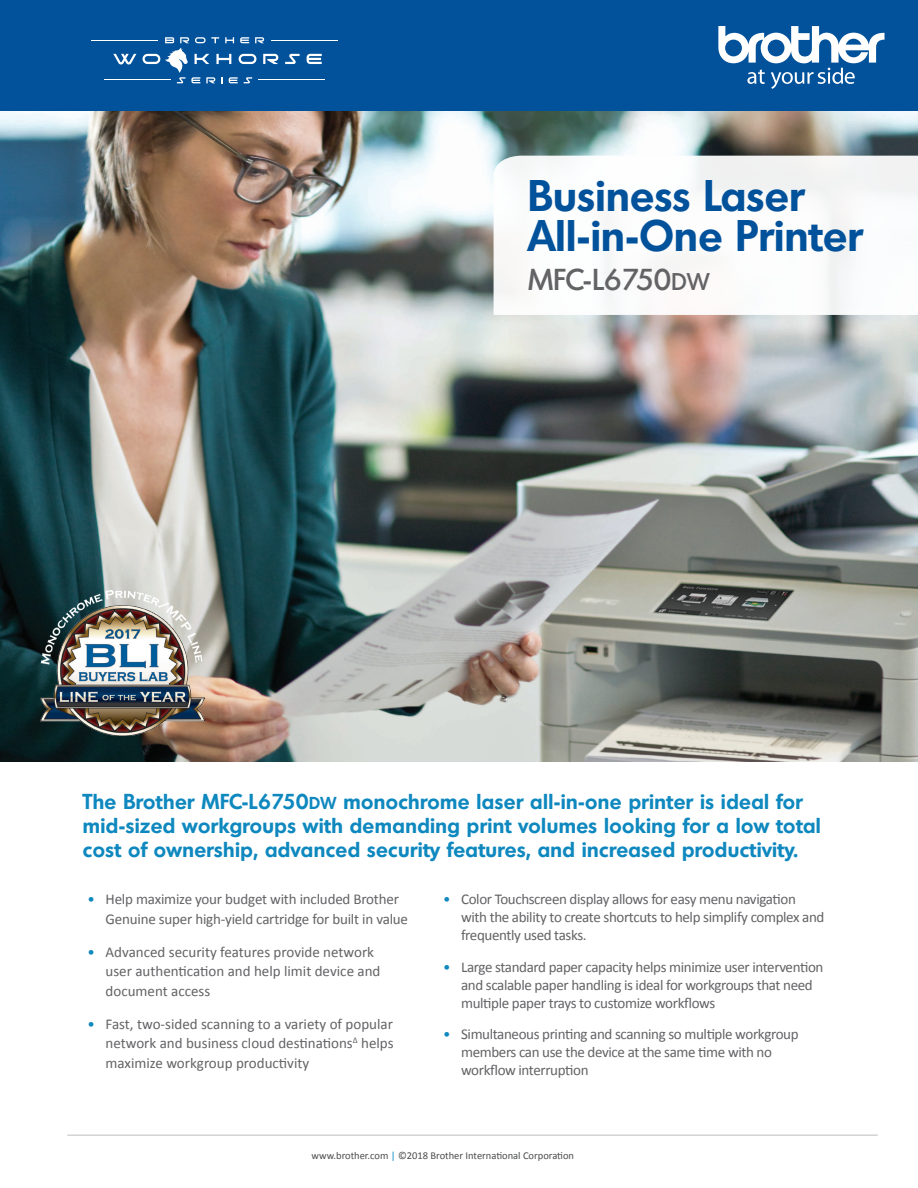
<style>
.page{position:relative;width:918px;height:1188px;background:#fff}
.page>*{position:absolute;margin:0;border:0;box-sizing:border-box;transform-origin:0 0}
.t1{font:600 43.05px/39.6px "Montreal TS";letter-spacing:.01em;color:#01519b}
.t2{font:29.4px "Montreal TS Medium SC800";letter-spacing:.01em;color:#636366}
.t3{font:600 21px/24px "Montreal TS";letter-spacing:.02em;color:#0e88be}
.t4{font:15px/18px "Calibri";letter-spacing:-.025em;color:#636366}
.t5{font:15px/19.5px "Calibri";color:#636366}
.t6{font:10.5px "Calibri";color:#4b4c4d}
.s1{font-size:23.55px}
.s2{font-family:"Montreal TS Demi Bold SC800";font-weight:400;font-size:16.8px}
.s3{color:#0e88be}
</style>
<div class="page">
<img style="left:0;top:111px;width:918px;height:651px">
<img style="left:41px;top:591px;width:163px;height:144px">
<div style="left:0;top:0;width:918px;height:111px;background:#01519b"></div>
<svg style="left:718px;top:26px;width:167px;height:63px"></svg>
<svg style="left:113px;top:54px;width:23px;height:10px"></svg>
<svg style="left:285px;top:54px;width:15px;height:10px"></svg>
<svg style="left:307px;top:54px;width:15px;height:10px"></svg>
<svg style="left:143px;top:37px;width:135px;height:46px"></svg>
<hr style="left:104px;top:79px;width:67px;height:1px;background:#fff">
<hr style="left:258px;top:79px;width:67px;height:1px;background:#fff">
<hr style="left:91px;top:40px;width:67px;height:1px;background:#fff">
<hr style="left:271px;top:40px;width:67px;height:1px;background:#fff">
<svg style="left:494px;top:156px;width:424px;height:159px"></svg>
<hr style="left:67px;top:1135px;width:811px;height:1px;background:#bcbdc0">
<p class="t1" style="left:528px;top:174px;width:336px">Business Laser<br>All-in-One Printer</p>
<p class="t2" style="left:528px;top:260px;width:183px">MFC-L6750<span class="s1">dw</span></p>
<p class="t3" style="left:83px;top:788px;width:740px">The Brother MFC-L6750<span class="s2">dw</span> monochrome laser all-in-one printer is ideal for mid-sized workgroups with demanding print volumes looking for a low total cost of ownership, advanced security features, and increased productivity.</p>
<p class="t4" style="left:106px;top:890px;width:304px;line-height:19.5px;text-indent:-18px"><span class="s3">•</span> Help maximize your budget with included Brother<br>Genuine super high-yield cartridge for built in value</p>
<p class="t5" style="left:106px;top:942px;width:276px;text-indent:-18px"><span class="s3">•</span> Advanced security features provide network user authentication and help limit device and document access</p>
<p class="t4" style="left:106px;top:1014px;width:290px;line-height:19.5px;text-align:justify;text-indent:-18px"><span class="s3">•</span> Fast, two-sided scanning to a variety of popular network and business cloud destinations<sup>Δ</sup> helps maximize workgroup productivity</p>
<p class="t4" style="left:461px;top:890px;width:365px;text-indent:-18px"><span class="s3">•</span> Color Touchscreen display allows for easy menu navigation with the ability to create shortcuts to help simplify complex and frequently used tasks.</p>
<p class="t4" style="left:461px;top:958px;width:364px;text-indent:-18px"><span class="s3">•</span> Large standard paper capacity helps minimize user intervention and scalable paper handling is ideal for workgroups that need multiple paper trays to customize workflows</p>
<p class="t4" style="left:461px;top:1025px;width:339px;text-indent:-18px"><span class="s3">•</span> Simultaneous printing and scanning so multiple workgroup members can use the device at the same time with no workflow interruption</p>
<p class="t6" style="left:312px;top:1149px;width:264px">www.brother.com <span class="s3">|</span> ©2018 Brother International Corporation</p>
</div>
